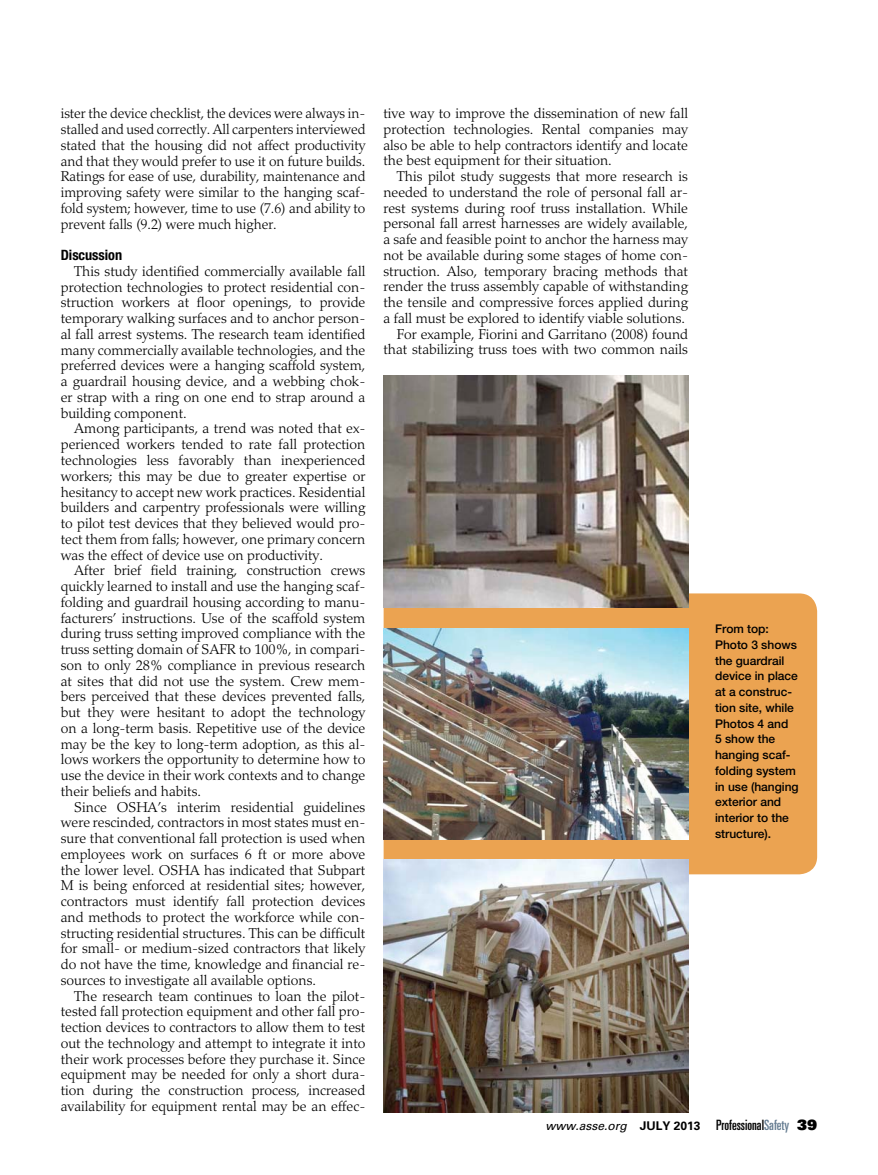
<style>
.page{position:relative;width:878px;height:1175px;background:#fff}
.page>*{position:absolute;margin:0;border:0;box-sizing:border-box;transform-origin:0 0}
.t1{font:300 14.25px/15.8px "Palatino LT Std";color:#000;text-align:justify}
.t2{font:700 condensed 14.25px "Helvetica Neue LT Std";color:#000}
.t3{font:500 12px/15.8px "Helvetica Neue LT Std";letter-spacing:-.005em;color:#000}
.t4{font:italic 12px "Univers LT Std";color:#000}
.s1{font-weight:700;font-style:normal}
.s2{font-style:normal;font-stretch:ultra-condensed;font-size:14.25px}
.s3{font-style:normal;font-stretch:ultra-condensed;font-size:14.25px;color:#657c91}
.s4{font-family:"Univers LT Std X Black";font-style:normal;font-size:14.25px}
</style>
<div class="page">
<div style="left:383px;top:593px;width:434px;height:281px;background:#eba351"></div>
<img style="left:383px;top:375px;width:305px;height:233px">
<img style="left:383px;top:628px;width:305px;height:211px">
<img style="left:383px;top:859px;width:305px;height:253px">
<p class="t1" style="left:61px;top:106px;width:306px">ister the device checklist, the devices were always in&shy;stalled and used correctly. All carpenters interviewed stated that the housing did not affect productivity and that they would prefer to use it on future builds.<br>Ratings for ease of use, durability, maintenance and improving safety were similar to the hanging scaf&shy;fold system; however, time to use (7.6) and ability to prevent falls (9.2) were much higher.</p>
<p class="t2" style="left:61px;top:246px;width:63px">Discussion</p>
<p class="t1" style="left:61px;top:263px;width:306px;text-indent:13px">This study identified commercially available fall protection technologies to protect residential con&shy;struction workers at floor openings, to provide temporary walking surfaces and to anchor person&shy;al fall arrest systems. The research team identified many commercially available technologies, and the preferred devices were a hanging scaffold system, a guardrail housing device, and a webbing chok&shy;er strap with a ring on one end to strap around a building component.</p>
<p class="t1" style="left:61px;top:421px;width:306px;text-indent:13px">Among participants, a trend was noted that ex&shy;perienced workers tended to rate fall protection technologies less favorably than inexperienced workers; this may be due to greater expertise or hesitancy to accept new work practices. Residential builders and carpentry professionals were willing to pilot test devices that they believed would pro&shy;tect them from falls; however, one primary concern was the effect of device use on productivity.</p>
<p class="t1" style="left:61px;top:563px;width:306px;text-indent:13px">After brief field training, construction crews quickly learned to install and use the hanging scaf&shy;folding and guardrail housing according to manu&shy;facturers’ instructions. Use of the scaffold system during truss setting improved compliance with the truss setting domain of SAFR to 100%, in compari&shy;son to only 28% compliance in previous research at sites that did not use the system. Crew mem&shy;bers perceived that these devices prevented falls, but they were hesitant to adopt the technology on a long-term basis. Repetitive use of the device may be the key to long-term adoption, as this al&shy;lows workers the opportunity to determine how to use the device in their work contexts and to change their beliefs and habits.</p>
<p class="t1" style="left:61px;top:799px;width:306px;text-indent:13px">Since OSHA’s interim residential guidelines were rescinded, contractors in most states must en&shy;sure that conventional fall protection is used when employees work on surfaces 6 ft or more above the lower level. OSHA has indicated that Subpart M is being enforced at residential sites; however, contractors must identify fall protection devices and methods to protect the workforce while con&shy;structing residential structures. This can be difficult for small- or medium-sized contractors that likely do not have the time, knowledge and financial re&shy;sources to investigate all available options.</p>
<p class="t1" style="left:61px;top:988px;width:306px;text-indent:13px">The research team continues to loan the pilot&shy;tested fall protection equipment and other fall pro&shy;tection devices to contractors to allow them to test out the technology and attempt to integrate it into their work processes before they purchase it. Since equipment may be needed for only a short dura&shy;tion during the construction process, increased availability for equipment rental may be an effec-</p>
<p class="t1" style="left:383px;top:106px;width:306px">tive way to improve the dissemination of new fall protection technologies. Rental companies may also be able to help contractors identify and locate the best equipment for their situation.</p>
<p class="t1" style="left:383px;top:169px;width:306px;text-align:right">This pilot study suggests that more research is needed to understand the role of personal fall ar&shy;rest systems during roof truss installation. While personal fall arrest harnesses are widely available, a safe and feasible point to anchor the harness may not be available during some stages of home con&shy;struction. Also, temporary bracing methods that render the truss assembly capable of withstanding the tensile and compressive forces applied during a fall must be explored to identify viable solutions.<br>For example, Fiorini and Garritano (2008) found that stabilizing truss toes with two common nails</p>
<p class="t3" style="left:715px;top:621px;width:85px">From top:<br>Photo 3 shows the guardrail device in place at a construc&shy;tion site, while<br>Photos 4 and<br>5 show the hanging scaf&shy;folding system in use (hanging exterior and interior to the structure).</p>
<p class="t4" style="left:545px;top:1118px;width:273px">www.asse.org <span class="s1">JULY 2013</span> <span class="s2">Professional</span><span class="s3">Safety</span> <span class="s4">39</span></p>
</div>
